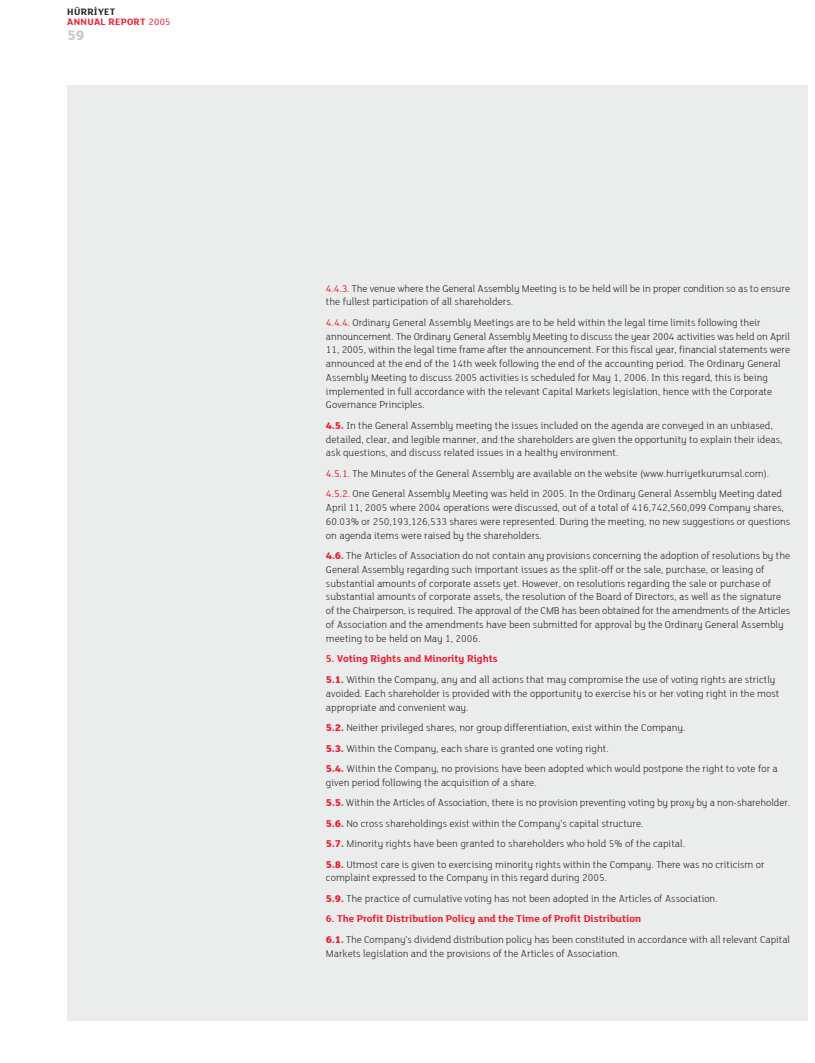
<style>
.page{position:relative;width:815px;height:1063px;background:#fff}
.page>*{position:absolute;margin:0;border:0;box-sizing:border-box;transform-origin:0 0}
.t1{font:800 15px "FS Lola";color:#c9cbcc}
.t2{font:300 10.62px/13.8px "FS Lola";color:#231f20}
.t3{font:700 10px/10px "FS Lola";letter-spacing:.03em;color:#ed1b2e}
.s1{color:#231f20}
.s2{font-weight:400}
.s3{font-weight:400;color:#ed1b2e}
.s4{font-weight:800;color:#ed1b2e}
.s5{font-weight:700;color:#ed1b2e}
</style>
<div class="page">
<div style="left:67px;top:85px;width:741px;height:935px;background:#ebecec"></div>
<p class="t3" style="left:67px;top:6px;width:105px"><span class="s1">HÜRR‹YET<br></span>ANNUAL REPORT <span class="s2">2005</span></p>
<h1 class="t1" style="left:67px;top:24px;width:19px">59</h1>
<p class="t2" style="left:326px;top:281px;width:466px"><span class="s3">4.4.3.</span> The venue where the General Assembly Meeting is to be held will be in proper condition so as to ensure the fullest participation of all shareholders.</p>
<p class="t2" style="left:326px;top:315px;width:466px"><span class="s3">4.4.4.</span> Ordinary General Assembly Meetings are to be held within the legal time limits following their announcement. The Ordinary General Assembly Meeting to discuss the year 2004 activities was held on April 11, 2005, within the legal time frame after the announcement. For this fiscal year, financial statements were announced at the end of the 14th week following the end of the accounting period. The Ordinary General Assembly Meeting to discuss 2005 activities is scheduled for May 1, 2006. In this regard, this is being implemented in full accordance with the relevant Capital Markets legislation, hence with the Corporate Governance Principles.</p>
<p class="t2" style="left:326px;top:418px;width:458px"><span class="s4">4.5.</span> In the General Assembly meeting the issues included on the agenda are conveyed in an unbiased, detailed, clear, and legible manner, and the shareholders are given the opportunity to explain their ideas, ask questions, and discuss related issues in a healthy environment.</p>
<p class="t2" style="left:326px;top:463px;width:458px;line-height:20.5px"><span class="s3">4.5.1.</span> The Minutes of the General Assembly are available on the website (www.hurriyetkurumsal.com).<br><span class="s3">4.5.2.</span> One General Assembly Meeting was held in 2005. In the Ordinary General Assembly Meeting dated</p>
<p class="t2" style="left:326px;top:500px;width:466px">April 11, 2005 where 2004 operations were discussed, out of a total of 416,742,560,099 Company shares,<br>60.03% or 250,193,126,533 shares were represented. During the meeting, no new suggestions or questions on agenda items were raised by the shareholders.</p>
<p class="t2" style="left:326px;top:548px;width:466px"><span class="s4">4.6.</span> The Articles of Association do not contain any provisions concerning the adoption of resolutions by the General Assembly regarding such important issues as the split-off or the sale, purchase, or leasing of substantial amounts of corporate assets yet. However, on resolutions regarding the sale or purchase of substantial amounts of corporate assets, the resolution of the Board of Directors, as well as the signature of the Chairperson, is required. The approval of the CMB has been obtained for the amendments of the Articles of Association and the amendments have been submitted for approval by the Ordinary General Assembly meeting to be held on May 1, 2006.</p>
<p class="t2" style="left:326px;top:648px;width:451px;line-height:20.9px"><span class="s5">5. Voting Rights and Minority Rights<br></span><span class="s4">5.1.</span> Within the Company, any and all actions that may compromise the use of voting rights are strictly</p>
<p class="t2" style="left:326px;top:686px;width:455px">avoided. Each shareholder is provided with the opportunity to exercise his or her voting right in the most appropriate and convenient way.</p>
<p class="t2" style="left:326px;top:717px;width:453px;line-height:20.5px"><span class="s4">5.2.</span> Neither privileged shares, nor group differentiation, exist within the Company.<br><span class="s4">5.3.</span> Within the Company, each share is granted one voting right.<br><span class="s4">5.4.</span> Within the Company, no provisions have been adopted which would postpone the right to vote for a</p>
<p class="t2" style="left:326px;top:771px;width:466px;line-height:20.5px">given period following the acquisition of a share.<br><span class="s4">5.5.</span> Within the Articles of Association, there is no provision preventing voting by proxy by a non-shareholder.<br><span class="s4">5.6.</span> No cross shareholdings exist within the Company’s capital structure.<br><span class="s4">5.7.</span> Minority rights have been granted to shareholders who hold 5% of the capital.<br><span class="s4">5.8.</span> Utmost care is given to exercising minority rights within the Company. There was no criticism or</p>
<p class="t2" style="left:326px;top:867px;width:393px;line-height:20.5px">complaint expressed to the Company in this regard during 2005.<br><span class="s4">5.9.</span> The practice of cumulative voting has not been adopted in the Articles of Association.</p>
<p class="t2" style="left:326px;top:908px;width:466px;line-height:20.9px"><span class="s5">6. The Profit Distribution Policy and the Time of Profit Distribution<br></span><span class="s4">6.1.</span> The Company’s dividend distribution policy has been constituted in accordance with all relevant Capital</p>
<p class="t2" style="left:326px;top:946px;width:295px">Markets legislation and the provisions of the Articles of Association.</p>
</div>
